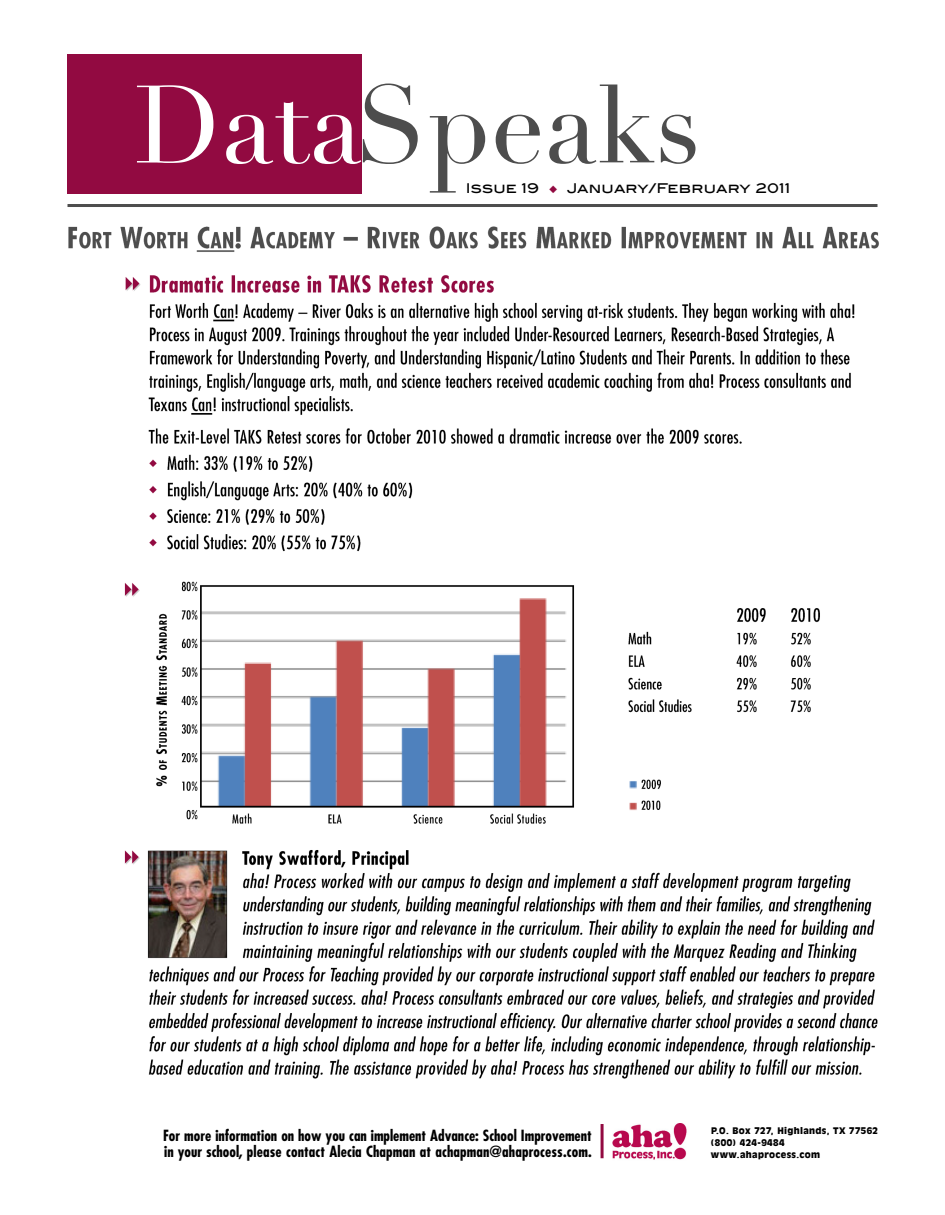
<style>
.page{position:relative;width:945px;height:1215px;background:#fff}
.page>*{position:absolute;margin:0;border:0;box-sizing:border-box;transform-origin:0 0}
.t1{font:108px "Didot";color:#4d4d4d}
.t2{font:700 condensed 15px/16.5px "Futura";color:#000}
.t3{font:13.5px "Blair Md ITCTT Medium";letter-spacing:.01em;color:#000}
.t4{font:900 9px/12px "Antique Olive";letter-spacing:.035em;color:#000}
.s1{color:#fff}
.s2{color:#920a41}
</style>
<div class="page">
<div style="left:68px;top:54px;width:294px;height:139px;background:#920a41"></div>
<hr style="left:68px;top:204px;width:810px;height:3px;background:#4d4d4d">
<img style="left:612px;top:1123px;width:75px;height:37px">
<hr style="left:601px;top:1124px;width:3px;height:34px;background:#920a41">
<img style="left:68px;top:226px;width:811px;height:853px">
<h1 class="t1" style="left:134px;top:60px;width:569px"><span class="s1">Data</span>Speaks</h1>
<p class="t3" style="left:466px;top:177px;width:326px">Issue 19 <span class="s2">◆</span> January/February 2011</p>
<p class="t2" style="left:163px;top:1128px;width:430px">For more information on how you can implement Advance: School Improvement in your school, please contact Alecia Chapman at achapman@ahaprocess.com.</p>
<p class="t4" style="left:711px;top:1125px;width:169px">P.O. Box 727, Highlands, TX 77562 (800) 424-9484 www.ahaprocess.com</p>
</div>
